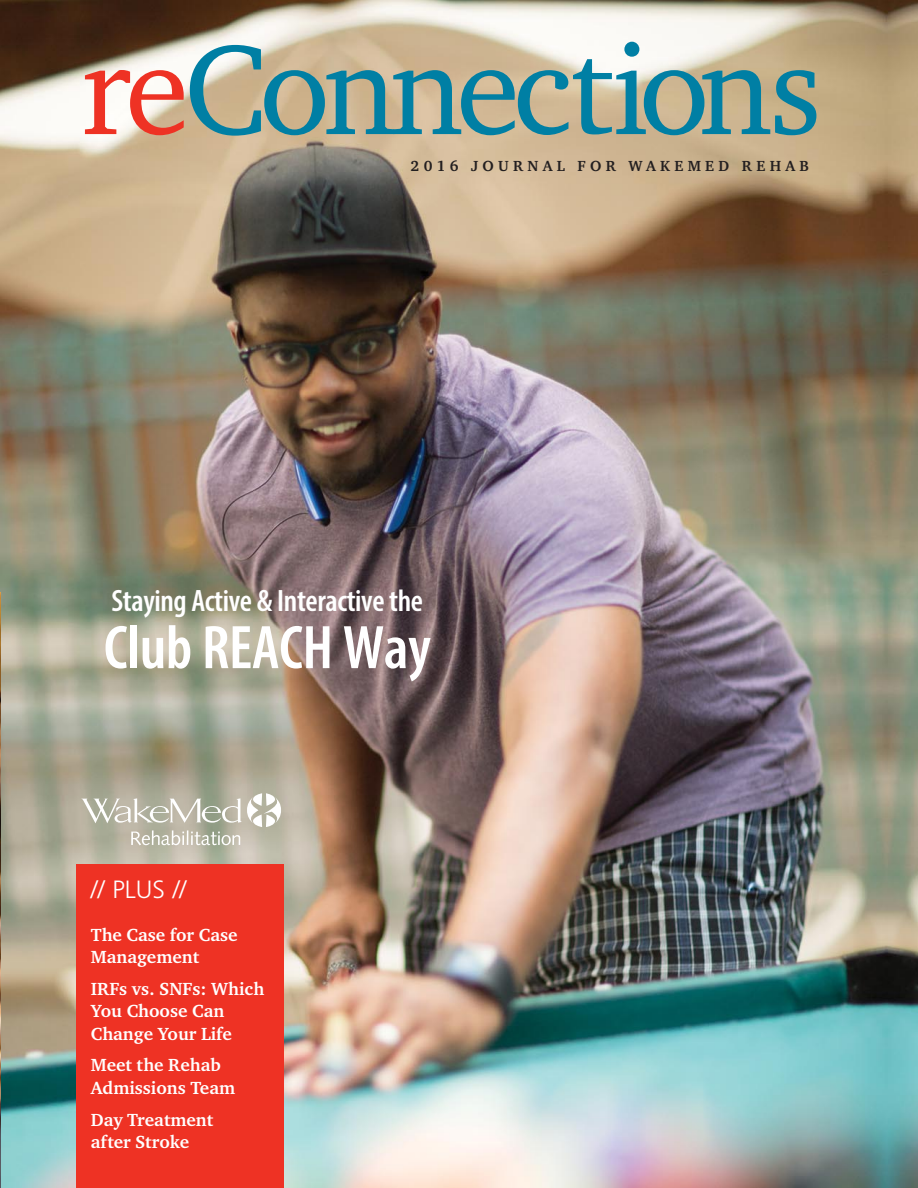
<style>
.page{position:relative;width:918px;height:1188px;background:#fff}
.page>*{position:absolute;margin:0;border:0;box-sizing:border-box;transform-origin:0 0}
.t1{font:130.5px "Charter ITC Std";letter-spacing:-.055em;color:#007fa4}
.t2{font:600 condensed 62.1px "Myriad Pro";letter-spacing:-.01em;color:#fff}
.t3{font:600 condensed 31.05px "Myriad Pro";letter-spacing:-.01em;color:#fff}
.t4{font:300 24.9px "Frutiger";color:#fff}
.t5{font:700 18px/22.5px "Charter ITC Std";color:#fff}
.t6{font:700 15px "Charter ITC Std";letter-spacing:.29em;color:#231f20}
.s1{color:#ee3224}
</style>
<div class="page">
<img style="left:0;top:0;width:918px;height:1188px">
<img style="left:0;top:593px;width:1px;height:595px">
<div style="left:76px;top:865px;width:208px;height:323px;background:#ee3224"></div>
<svg style="left:81px;top:793px;width:200px;height:52px;background:#c0bfb0"></svg>
<h1 class="t1" style="left:81px;top:38px;width:742px"><span class="s1">re</span>Connections</h1>
<p class="t6" style="left:411px;top:160px;width:400px">2016 JOURNAL FOR WAKEMED REHAB</p>
<h3 class="t3" style="left:112px;top:590px;width:313px">Staying Active &amp; Interactive the</h3>
<h2 class="t2" style="left:104px;top:625px;width:329px">Club REACH Way</h2>
<h3 class="t4" style="left:91px;top:880px;width:97px">// PLUS //</h3>
<p class="t5" style="left:91px;top:925px;width:148px">The Case for Case<br>Management</p>
<p class="t5" style="left:91px;top:979px;width:175px">IRFs vs. SNFs: Which<br>You Choose Can<br>Change Your Life</p>
<p class="t5" style="left:91px;top:1055px;width:146px">Meet the Rehab<br>Admissions Team</p>
<p class="t5" style="left:91px;top:1110px;width:124px">Day Treatment after Stroke</p>
</div>
